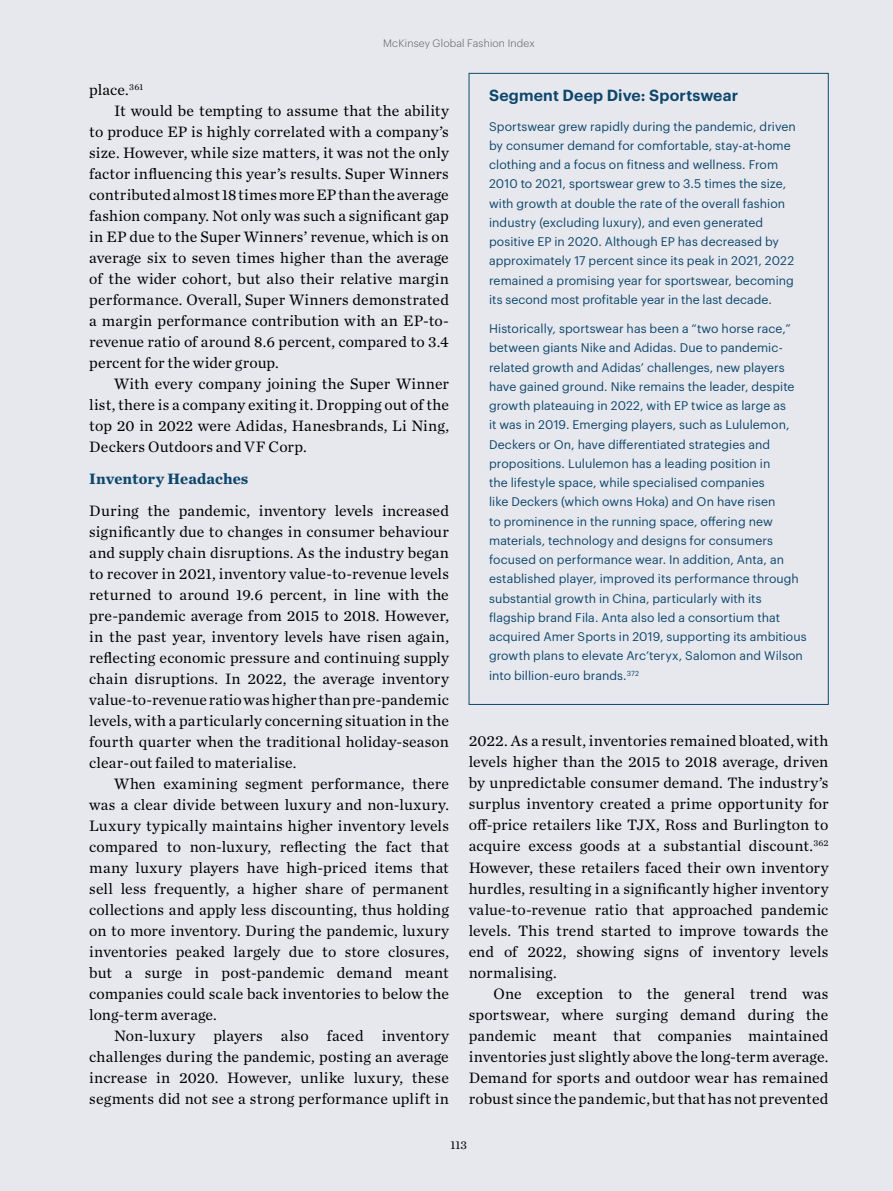
<style>
.page{position:relative;width:893px;height:1191px;background:#e7e8ee}
.page>*{position:absolute;margin:0;border:0;box-sizing:border-box;transform-origin:0 0}
.t1{font:15.75px/21px "Chronicle Text G1";letter-spacing:.01em;color:#000;text-align:justify}
.t2{font:600 15.75px "Graphik";letter-spacing:.015em;color:#0e476c}
.t3{font:700 15.75px "Chronicle Text G1";letter-spacing:.005em;color:#0e476c}
.t4{font:12.25px/19.2px "Graphik";letter-spacing:.005em;color:#0e476c}
.t5{font:12.25px "Chronicle Text G1";color:#000}
.t6{font:300 10.5px "Graphik";letter-spacing:.025em;color:#575756}
</style>
<div class="page">
<svg style="left:469px;top:73px;width:360px;height:632px"></svg>
<p class="t6" style="left:383px;top:36px;width:153px">McKinsey Global Fashion Index</p>
<p class="t1" style="left:89px;top:79px;width:55px">place.<sup>361</sup></p>
<p class="t1" style="left:114px;top:100px;width:336px">It would be tempting to assume that the ability</p>
<p class="t1" style="left:89px;top:121px;width:361px">to produce EP is highly correlated with a company’s</p>
<p class="t1" style="left:89px;top:142px;width:361px">size. However, while size matters, it was not the only</p>
<p class="t1" style="left:89px;top:163px;width:361px">factor influencing this year’s results. Super Winners</p>
<p class="t1" style="left:89px;top:184px;width:361px">contributed almost 18 times more EP than the average</p>
<p class="t1" style="left:89px;top:205px;width:361px">fashion company. Not only was such a significant gap</p>
<p class="t1" style="left:89px;top:226px;width:361px">in EP due to the Super Winners’ revenue, which is on</p>
<p class="t1" style="left:89px;top:247px;width:361px">average six to seven times higher than the average</p>
<p class="t1" style="left:89px;top:268px;width:361px">of the wider cohort, but also their relative margin</p>
<p class="t1" style="left:89px;top:289px;width:361px">performance. Overall, Super Winners demonstrated</p>
<p class="t1" style="left:89px;top:310px;width:361px">a margin performance contribution with an EP-to-</p>
<p class="t1" style="left:89px;top:331px;width:361px">revenue ratio of around 8.6 percent, compared to 3.4</p>
<p class="t1" style="left:89px;top:352px;width:191px">percent for the wider group.</p>
<p class="t1" style="left:114px;top:373px;width:336px">With every company joining the Super Winner</p>
<p class="t1" style="left:89px;top:394px;width:361px">list, there is a company exiting it. Dropping out of the</p>
<p class="t1" style="left:89px;top:415px;width:361px">top 20 in 2022 were Adidas, Hanesbrands, Li Ning,</p>
<p class="t1" style="left:89px;top:436px;width:219px">Deckers Outdoors and VF Corp.</p>
<p class="t3" style="left:89px;top:466px;width:161px">Inventory Headaches</p>
<p class="t1" style="left:89px;top:499px;width:361px">During the pandemic, inventory levels increased significantly due to changes in consumer behaviour and supply chain disruptions. As the industry began to recover in 2021, inventory value-to-revenue levels returned to around 19.6 percent, in line with the pre-pandemic average from 2015 to 2018. However, in the past year, inventory levels have risen again, reflecting economic pressure and continuing supply chain disruptions. In 2022, the average inventory value-to-revenue ratio was higher than pre-pandemic levels, with a particularly concerning situation in the fourth quarter when the traditional holiday-season clear-out failed to materialise.</p>
<p class="t1" style="left:89px;top:772px;width:361px;text-indent:25px">When examining segment performance, there was a clear divide between luxury and non-luxury.<br>Luxury typically maintains higher inventory levels compared to non-luxury, reflecting the fact that many luxury players have high-priced items that sell less frequently, a higher share of permanent collections and apply less discounting, thus holding on to more inventory. During the pandemic, luxury inventories peaked largely due to store closures, but a surge in post-pandemic demand meant companies could scale back inventories to below the long-term average.</p>
<p class="t1" style="left:89px;top:1024px;width:361px;text-indent:25px">Non-luxury players also faced inventory challenges during the pandemic, posting an average increase in 2020. However, unlike luxury, these segments did not see a strong performance uplift in</p>
<p class="t2" style="left:489px;top:84px;width:251px">Segment Deep Dive: Sportswear</p>
<p class="t4" style="left:489px;top:115px;width:308px">Sportswear grew rapidly during the pandemic, driven by consumer demand for comfortable, stay-at-home clothing and a focus on fitness and wellness. From 2010 to 2021, sportswear grew to 3.5 times the size, with growth at double the rate of the overall fashion industry (excluding luxury), and even generated positive EP in 2020. Although EP has decreased by approximately 17 percent since its peak in 2021, 2022 remained a promising year for sportswear, becoming its second most profitable year in the last decade.</p>
<p class="t4" style="left:489px;top:318px;width:319px">Historically, sportswear has been a “two horse race,” between giants Nike and Adidas. Due to pandemic&shy;related growth and Adidas’ challenges, new players have gained ground. Nike remains the leader, despite growth plateauing in 2022, with EP twice as large as<br>it was in 2019. Emerging players, such as Lululemon, Deckers or On, have differentiated strategies and propositions. Lululemon has a leading position in<br>the lifestyle space, while specialised companies<br>like Deckers (which owns Hoka) and On have risen<br>to prominence in the running space, offering new materials, technology and designs for consumers focused on performance wear. In addition, Anta, an established player, improved its performance through substantial growth in China, particularly with its flagship brand Fila. Anta also led a consortium that acquired Amer Sports in 2019, supporting its ambitious growth plans to elevate Arc’teryx, Salomon and Wilson into billion-euro brands.<sup>372</sup></p>
<p class="t1" style="left:469px;top:730px;width:361px">2022. As a result, inventories remained bloated, with levels higher than the 2015 to 2018 average, driven by unpredictable consumer demand. The industry’s surplus inventory created a prime opportunity for off-price retailers like TJX, Ross and Burlington to acquire excess goods at a substantial discount.<sup>362<br></sup>However, these retailers faced their own inventory hurdles, resulting in a significantly higher inventory value-to-revenue ratio that approached pandemic levels. This trend started to improve towards the end of 2022, showing signs of inventory levels normalising.</p>
<p class="t1" style="left:469px;top:982px;width:361px;text-indent:25px">One exception to the general trend was sportswear, where surging demand during the pandemic meant that companies maintained inventories just slightly above the long-term average.<br>Demand for sports and outdoor wear has remained robust since the pandemic, but that has not prevented</p>
<p class="t5" style="left:451px;top:1135px;width:18px">113</p>
</div>
